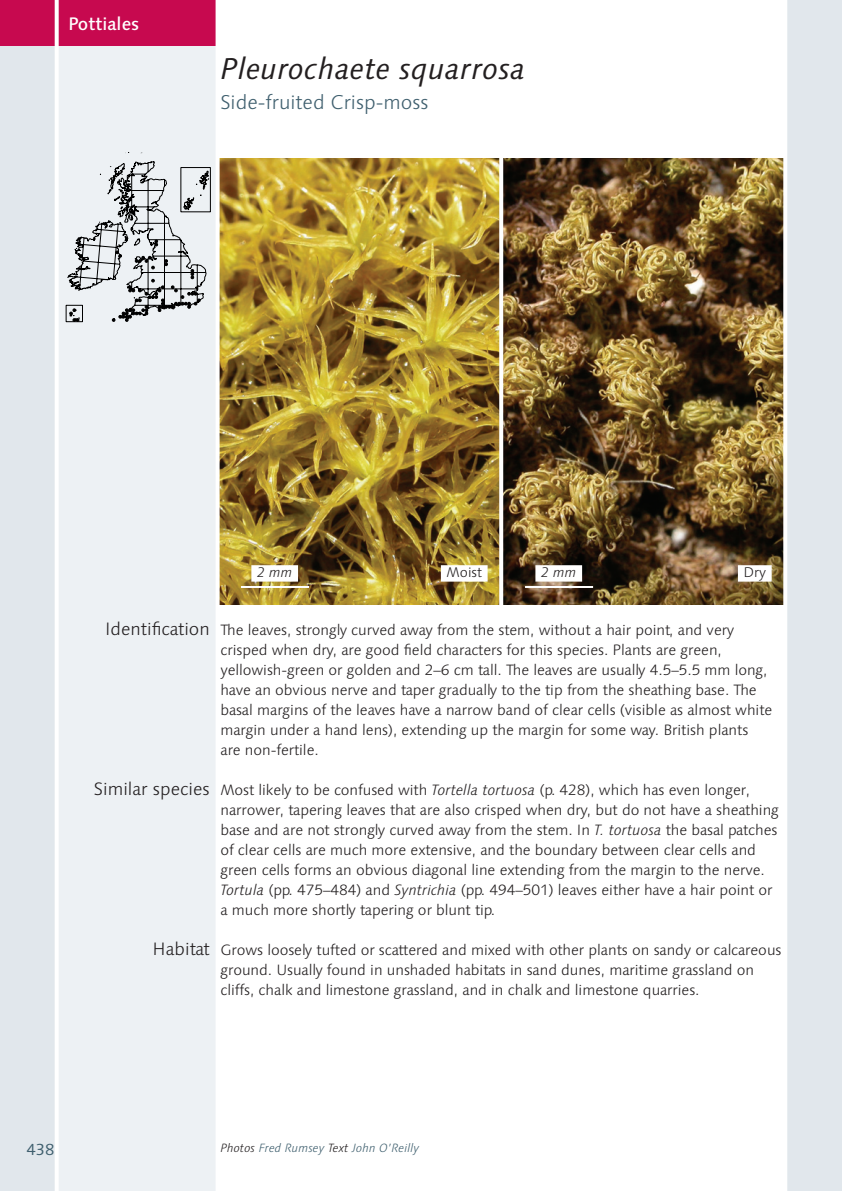
<style>
.page{position:relative;width:842px;height:1191px;background:#fff}
.page>*{position:absolute;margin:0;border:0;box-sizing:border-box;transform-origin:0 0}
.Title_1_Moss_Species{font:italic 30px "Linotype Syntax";letter-spacing:.01em;color:#231f20}
.Title_3_Moss_English{font:300 20px "Linotype Syntax";color:#3f5f6e}
.Text_Subheads_Right{font:300 18px "Linotype Syntax";color:#231f20}
.Title_4_Order_Name{font:500 18px "Linotype Syntax";color:#fff}
.t1{font:16px "Linotype Syntax";color:#3f5f6e}
.Text_Body{font:300 15px/20px "Linotype Syntax";letter-spacing:-.005em;color:#231f20}
.Photo_Annotation_Wit{font:300 14px "Linotype Syntax";color:#231f20}
.Photo_Scale_Bar_With{font:italic 300 14px "Linotype Syntax";color:#231f20}
.Text_Credits{font:italic 300 12px "Linotype Syntax";color:#3f5f6e}
.s1{font-style:italic}
.s2{color:#231f20}
</style>
<div class="page">
<img style="left:220px;top:159px;width:563px;height:445px">
<hr style="left:525px;top:586px;width:68px;height:2px;background:#fff">
<div style="left:535px;top:565px;width:47px;height:16px;background:#fff"></div>
<div style="left:738px;top:565px;width:34px;height:16px;background:#fff"></div>
<hr style="left:241px;top:586px;width:68px;height:2px;background:#fff">
<div style="left:251px;top:565px;width:47px;height:16px;background:#fff"></div>
<div style="left:441px;top:565px;width:47px;height:16px;background:#fff"></div>
<svg style="left:499px;top:158px;width:4px;height:447px"></svg>
<div style="left:0;top:0;width:218px;height:1191px;background:#edf1f4"></div>
<div style="left:0;top:0;width:57px;height:1191px;background:#e1e7ec"></div>
<svg style="left:66px;top:152px;width:144px;height:170px"></svg>
<div style="left:785px;top:0;width:57px;height:1191px;background:#e1e7ec"></div>
<div style="left:0;top:0;width:218px;height:45px;background:#c7094f"></div>
<hr style="left:55px;top:0;width:4px;height:1191px;background:#fff">
<hr style="left:216px;top:0;width:4px;height:1191px;background:#fff">
<hr style="left:783px;top:0;width:4px;height:1191px;background:#fff">
<p class="Title_4_Order_Name" style="left:68px;top:13px;width:73px">Pottiales</p>
<p class="Title_1_Moss_Species" style="left:220px;top:51px;width:307px">Pleurochaete squarrosa</p>
<p class="Title_3_Moss_English" style="left:220px;top:90px;width:210px">Side-fruited Crisp-moss</p>
<p class="Photo_Scale_Bar_With" style="left:257px;top:564px;width:37px">2 mm</p>
<p class="Photo_Annotation_Wit" style="left:447px;top:564px;width:37px">Moist</p>
<p class="Photo_Scale_Bar_With" style="left:541px;top:564px;width:37px">2 mm</p>
<p class="Photo_Annotation_Wit" style="left:744px;top:564px;width:24px">Dry</p>
<p class="Text_Subheads_Right" style="left:105px;top:618px;width:106px">Identification</p>
<p class="Text_Subheads_Right" style="left:94px;top:778px;width:117px">Similar species</p>
<p class="Text_Subheads_Right" style="left:153px;top:938px;width:59px">Habitat</p>
<p class="Text_Body" style="left:220px;top:620px;width:553px">The leaves, strongly curved away from the stem, without a hair point, and very crisped when dry, are good field characters for this species. Plants are green, yellowish-green or golden and 2–6 cm tall. The leaves are usually 4.5–5.5 mm long, have an obvious nerve and taper gradually to the tip from the sheathing base. The basal margins of the leaves have a narrow band of clear cells (visible as almost white margin under a hand lens), extending up the margin for some way. British plants are non-fertile.</p>
<p class="Text_Body" style="left:220px;top:780px;width:560px">Most likely to be confused with <span class="s1">Tortella tortuosa</span> (p. 428), which has even longer, narrower, tapering leaves that are also crisped when dry, but do not have a sheathing base and are not strongly curved away from the stem. In <span class="s1">T. tortuosa</span> the basal patches of clear cells are much more extensive, and the boundary between clear cells and green cells forms an obvious diagonal line extending from the margin to the nerve.<br><span class="s1">Tortula</span> (pp. 475–484) and <span class="s1">Syntrichia</span> (pp. 494–501) leaves either have a hair point or a much more shortly tapering or blunt tip.</p>
<p class="Text_Body" style="left:220px;top:940px;width:563px">Grows loosely tufted or scattered and mixed with other plants on sandy or calcareous ground. Usually found in unshaded habitats in sand dunes, maritime grassland on cliffs, chalk and limestone grassland, and in chalk and limestone quarries.</p>
<p class="t1" style="left:26px;top:1139px;width:30px">438</p>
<p class="Text_Credits" style="left:220px;top:1140px;width:200px"><span class="s2">Photos</span> Fred Rumsey <span class="s2">Text</span> John O’Reilly</p>
</div>
